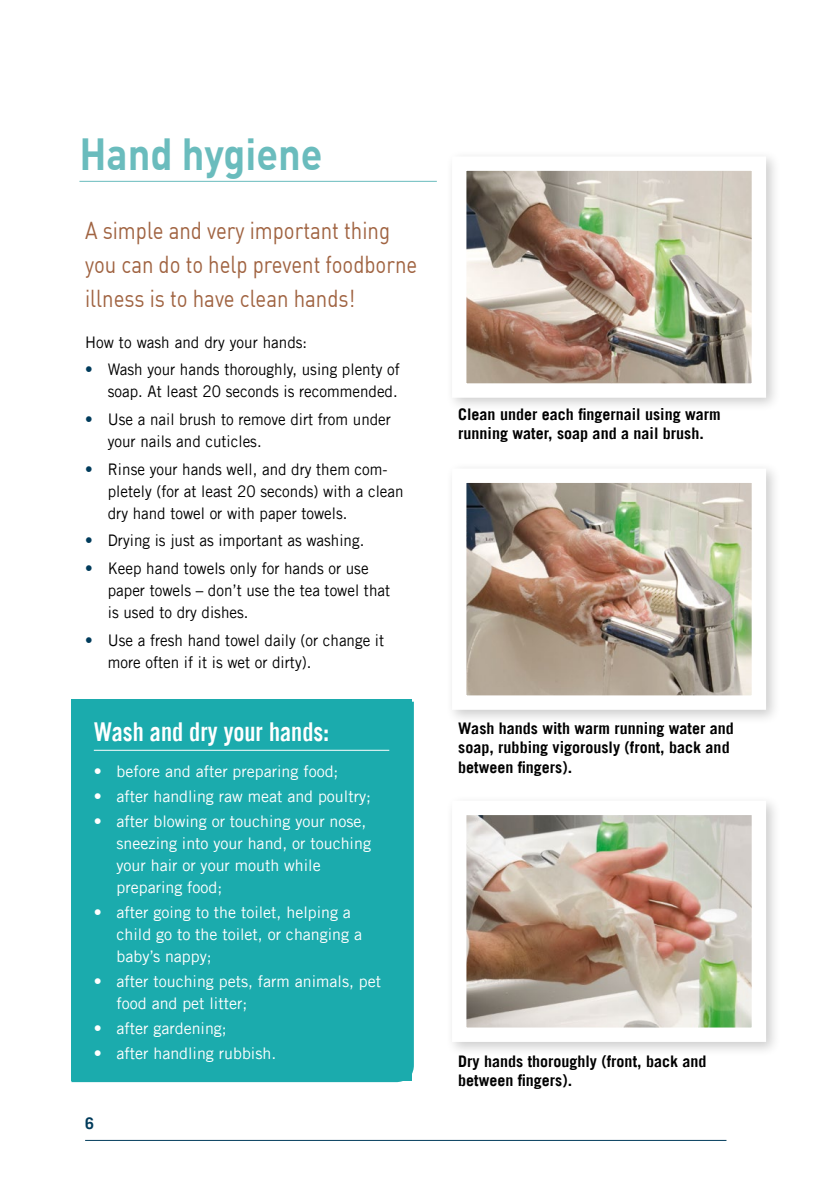
<style>
.page{position:relative;width:840px;height:1191px;background:#fff}
.page>*{position:absolute;margin:0;border:0;box-sizing:border-box;transform-origin:0 0}
.Heading_1{font:700 44px "DIN";color:#6abcbd;scale:.9 1}
.White_heading{font:700 26px "Trade Gothic LT Std";color:#fff;scale:.85 1}
.Side_bar{font:24px/34px "DIN";color:#a06341;scale:.85 1}
.Body_text{font:16px/22px "Trade Gothic LT Std";color:#000;scale:.95 1}
.t1{font:16px/22px "Trade Gothic LT Std";color:#fff}
.Text_for_diagrams{font:700 16px/19.2px "Trade Gothic LT Std";color:#000}
.t2{font:700 16px "Trade Gothic LT Std";color:#003b5b}
.s1{color:#003b5b}
</style>
<div class="page">
<hr style="left:79px;top:181px;width:357px;height:1px;background:#6abcbd">
<div style="left:444px;top:150px;width:336px;height:262px;background:#000;opacity:.2"></div>
<img style="left:467px;top:171px;width:283px;height:212px">
<div style="left:444px;top:462px;width:336px;height:262px;background:#000;opacity:.2"></div>
<img style="left:467px;top:483px;width:283px;height:212px">
<div style="left:444px;top:794px;width:336px;height:262px;background:#000;opacity:.2"></div>
<img style="left:467px;top:815px;width:283px;height:212px">
<div style="left:71px;top:700px;width:341px;height:381px;background:#1babad"></div>
<hr style="left:94px;top:750px;width:295px;height:1px;background:#fff">
<hr style="left:85px;top:1140px;width:641px;height:1px;background:#003b5b">
<p class="Heading_1" style="left:79px;top:125px;width:271px">Hand hygiene</p>
<p class="Side_bar" style="left:85px;top:213px;width:392px">A simple and very important thing you can do to help prevent foodborne illness is to have clean hands!</p>
<p class="Body_text" style="left:85px;top:331px;width:235px">How to wash and dry your hands:</p>
<p class="Body_text" style="left:85px;top:358px;width:332px;text-align:right"><span class="s1">•</span> Wash your hands thoroughly, using plenty of soap. At least 20 seconds is recommended.</p>
<p class="Body_text" style="left:108px;top:408px;width:299px;text-indent:-23px"><span class="s1">•</span> Use a nail brush to remove dirt from under your nails and cuticles.</p>
<p class="Body_text" style="left:108px;top:458px;width:313px;text-indent:-23px"><span class="s1">•</span> Rinse your hands well, and dry them com&shy;pletely (for at least 20 seconds) with a clean dry hand towel or with paper towels.</p>
<p class="Body_text" style="left:85px;top:529px;width:295px"><span class="s1">•</span> Drying is just as important as washing.</p>
<p class="Body_text" style="left:108px;top:557px;width:298px;text-indent:-23px"><span class="s1">•</span> Keep hand towels only for hands or use paper towels – don’t use the tea towel that is used to dry dishes.</p>
<p class="Body_text" style="left:108px;top:629px;width:292px;text-indent:-23px"><span class="s1">•</span> Use a fresh hand towel daily (or change it more often if it is wet or dirty).</p>
<p class="White_heading" style="left:94px;top:716px;width:278px">Wash and dry your hands:</p>
<p class="t1" style="left:94px;top:760px;width:246px">• before and after preparing food;</p>
<p class="t1" style="left:94px;top:785px;width:278px">• after handling raw meat and poultry;</p>
<p class="t1" style="left:116px;top:810px;width:256px;text-indent:-23px">• after blowing or touching your nose, sneezing into your hand, or touching your hair or your mouth while preparing food;</p>
<p class="t1" style="left:116px;top:901px;width:247px;text-indent:-23px">• after going to the toilet, helping a child go to the toilet, or changing a baby’s nappy;</p>
<p class="t1" style="left:116px;top:970px;width:266px;text-indent:-23px">• after touching pets, farm animals, pet food and pet litter;</p>
<p class="t1" style="left:94px;top:1016px;width:134px">• after gardening;</p>
<p class="t1" style="left:94px;top:1041px;width:184px">• after handling rubbish.</p>
<p class="t2" style="left:85px;top:1113px;width:10px">6</p>
<p class="Text_for_diagrams" style="left:458px;top:404px;width:264px">Clean under each fingernail using warm running water, soap and a nail brush.</p>
<p class="Text_for_diagrams" style="left:458px;top:718px;width:277px">Wash hands with warm running water and soap, rubbing vigorously (front, back and between fingers).</p>
<p class="Text_for_diagrams" style="left:458px;top:1051px;width:249px">Dry hands thoroughly (front, back and between fingers).</p>
</div>
